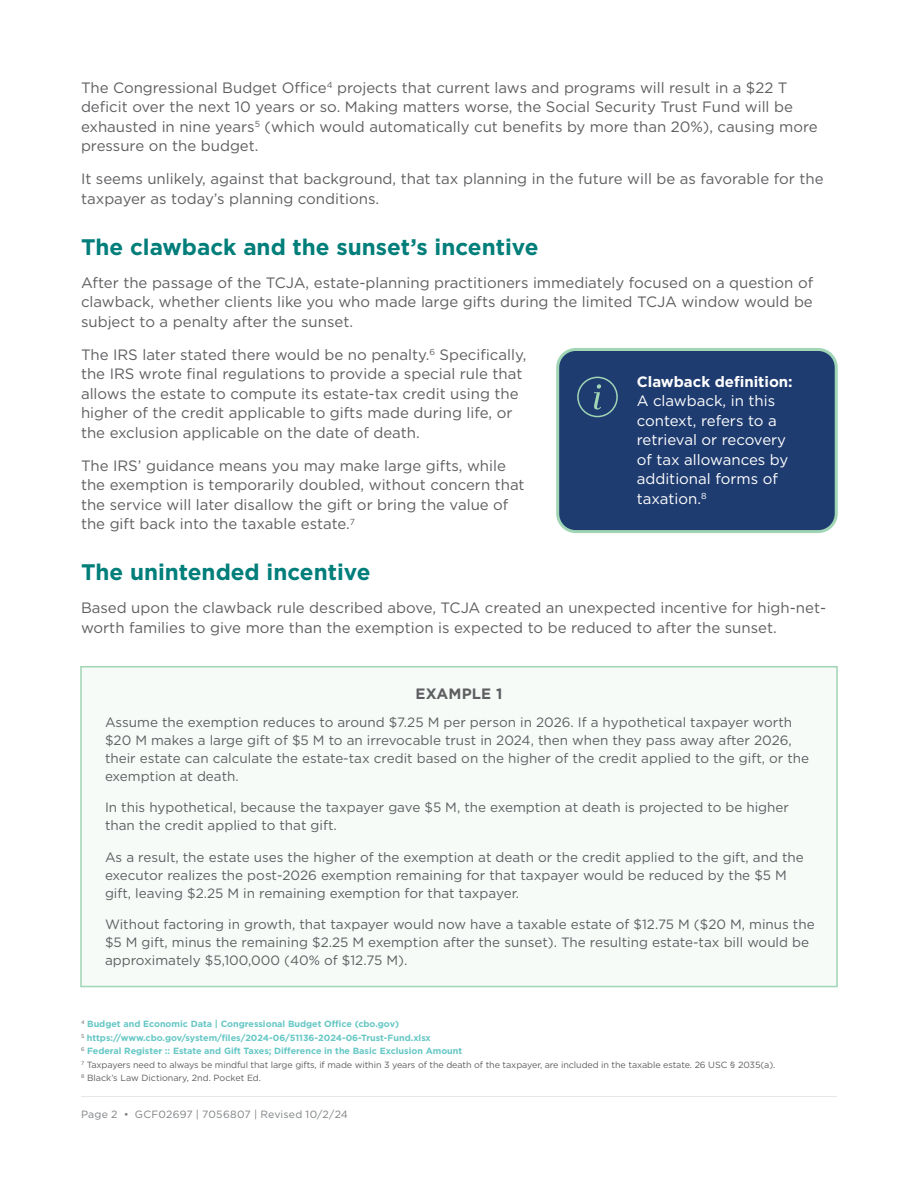
<style>
.page{position:relative;width:918px;height:1188px;background:#fff}
.page>*{position:absolute;margin:0;border:0;box-sizing:border-box;transform-origin:0 0}
.t1{font:700 22.5px "Gotham";color:#007e7a}
.t2{font:15px/19.5px "Gotham";color:#5f5f62}
.t3{font:15px/19.5px "Gotham";color:#fff}
.t4{font:700 15px "Gotham";letter-spacing:.01em;color:#5f5f62}
.t5{font:13.5px/18px "Gotham";color:#5f5f62}
.t6{font:10.5px "Gotham";letter-spacing:.02em;color:#7e8083}
.t7{font:700 9px "Gotham";color:#66c7c5}
.t8{font:9px "Gotham";letter-spacing:-.01em;color:#5f5f62}
.s1{font-weight:700}
</style>
<div class="page">
<hr style="left:81px;top:1096px;width:756px;height:1px;background:#e5e6e6">
<div style="left:558px;top:350px;width:278px;height:182px;background:#1f3c70;border-radius:18px"></div>
<div style="left:556px;top:348px;width:282px;height:185px;border:3px solid #a0d5b5;border-radius:18px"></div>
<div style="left:577px;top:377px;width:41px;height:40px;border:2px solid #a0d5b5;border-radius:50%"></div>
<svg style="left:594px;top:384px;width:7px;height:26px"></svg>
<div style="left:80px;top:666px;width:758px;height:321px;background:#f6fbf8;border:2px solid #a0d5b5"></div>
<p class="t2" style="left:81px;top:78px;width:738px">The Congressional Budget Office<sup>4</sup> projects that current laws and programs will result in a $22 T deficit over the next 10 years or so. Making matters worse, the Social Security Trust Fund will be exhausted in nine years<sup>5</sup> (which would automatically cut benefits by more than 20%), causing more pressure on the budget.</p>
<p class="t2" style="left:81px;top:169px;width:744px">It seems unlikely, against that background, that tax planning in the future will be as favorable for the taxpayer as today’s planning conditions.</p>
<p class="t1" style="left:81px;top:232px;width:459px">The clawback and the sunset’s incentive</p>
<p class="t2" style="left:81px;top:273px;width:734px;text-align:justify">After the passage of the TCJA, estate-planning practitioners immediately focused on a question of clawback, whether clients like you who made large gifts during the limited TCJA window would be subject to a penalty after the sunset.</p>
<p class="t2" style="left:81px;top:345px;width:447px">The IRS later stated there would be no penalty.<sup>6</sup> Specifically, the IRS wrote final regulations to provide a special rule that allows the estate to compute its estate-tax credit using the higher of the credit applicable to gifts made during life, or the exclusion applicable on the date of death.</p>
<p class="t2" style="left:81px;top:456px;width:445px">The IRS’ guidance means you may make large gifts, while the exemption is temporarily doubled, without concern that the service will later disallow the gift or bring the value of the gift back into the taxable estate.<sup>7</sup></p>
<p class="t1" style="left:81px;top:558px;width:291px">The unintended incentive</p>
<p class="t2" style="left:81px;top:598px;width:747px">Based upon the clawback rule described above, TCJA created an unexpected incentive for high-net&shy;worth families to give more than the exemption is expected to be reduced to after the sunset.</p>
<p class="t3" style="left:637px;top:371px;width:157px"><span class="s1">Clawback definition:<br></span>A clawback, in this context, refers to a retrieval or recovery of tax allowances by additional forms of taxation.<sup>8</sup></p>
<p class="t4" style="left:416px;top:684px;width:88px">EXAMPLE 1</p>
<p class="t5" style="left:105px;top:713px;width:706px">Assume the exemption reduces to around $7.25 M per person in 2026. If a hypothetical taxpayer worth $20 M makes a large gift of $5 M to an irrevocable trust in 2024, then when they pass away after 2026, their estate can calculate the estate-tax credit based on the higher of the credit applied to the gift, or the exemption at death.</p>
<p class="t5" style="left:105px;top:798px;width:686px">In this hypothetical, because the taxpayer gave $5 M, the exemption at death is projected to be higher than the credit applied to that gift.</p>
<p class="t5" style="left:105px;top:848px;width:700px">As a result, the estate uses the higher of the exemption at death or the credit applied to the gift, and the executor realizes the post-2026 exemption remaining for that taxpayer would be reduced by the $5 M gift, leaving $2.25 M in remaining exemption for that taxpayer.</p>
<p class="t5" style="left:105px;top:915px;width:711px">Without factoring in growth, that taxpayer would now have a taxable estate of $12.75 M ($20 M, minus the $5 M gift, minus the remaining $2.25 M exemption after the sunset). The resulting estate-tax bill would be approximately $5,100,000 (40% of $12.75 M).</p>
<p class="t7" style="left:81px;top:1018px;width:320px"><sup>4</sup> Budget and Economic Data | Congressional Budget Office (cbo.gov)</p>
<p class="t7" style="left:81px;top:1032px;width:351px"><sup>5</sup> https://www.cbo.gov/system/files/2024-06/51136-2024-06-Trust-Fund.xlsx</p>
<p class="t7" style="left:81px;top:1045px;width:383px"><sup>6</sup> Federal Register :: Estate and Gift Taxes; Difference in the Basic Exclusion Amount</p>
<p class="t8" style="left:81px;top:1059px;width:696px"><sup>7</sup> Taxpayers need to always be mindful that large gifts, if made within 3 years of the death of the taxpayer, are included in the taxable estate. 26 USC § 2035(a).</p>
<p class="t8" style="left:81px;top:1072px;width:182px"><sup>8</sup> Black’s Law Dictionary, 2nd. Pocket Ed.</p>
<p class="t6" style="left:81px;top:1108px;width:269px">Page 2 • GCF02697 | 7056807 | Revised 10/2/24</p>
</div>
